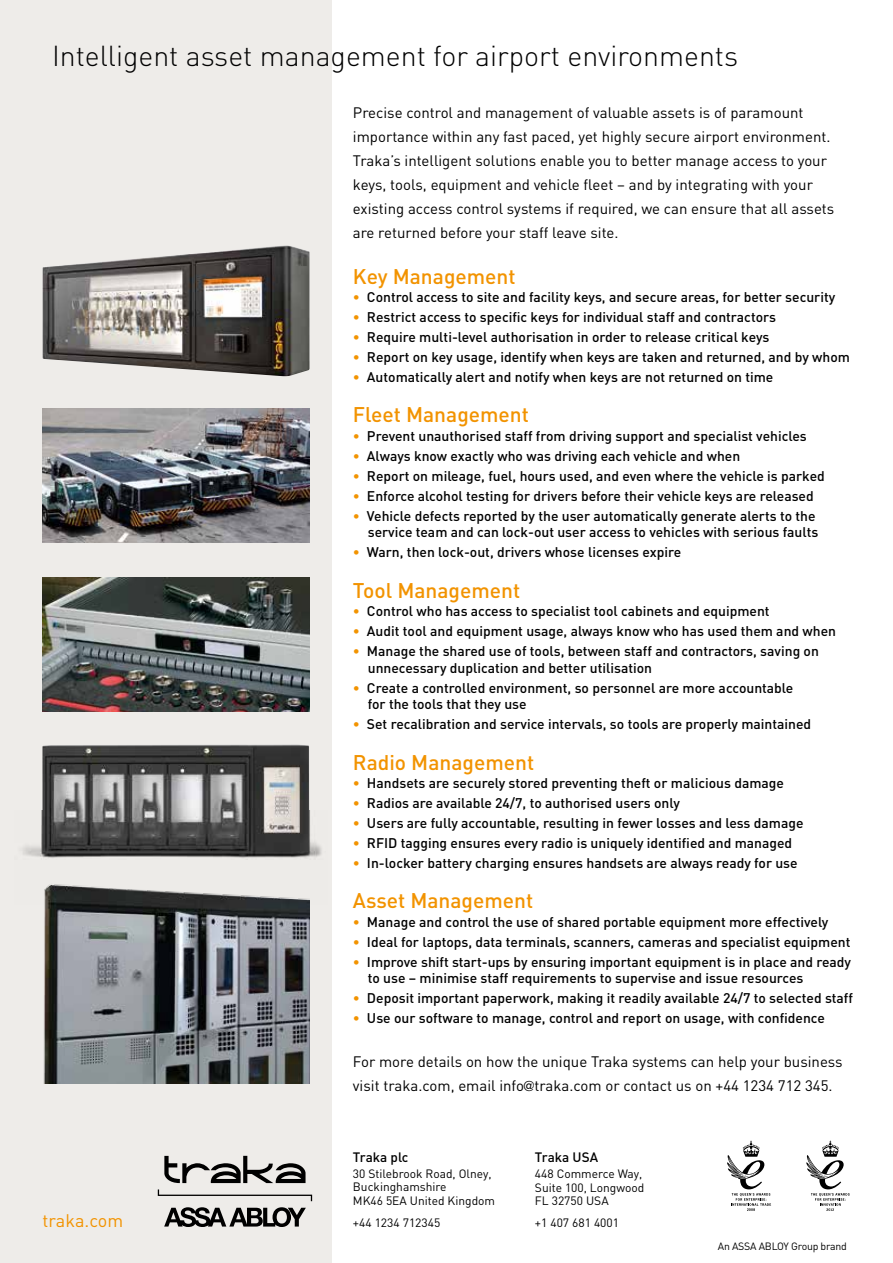
<style>
.page{position:relative;width:893px;height:1263px;background:#fff}
.page>*{position:absolute;margin:0;border:0;box-sizing:border-box;transform-origin:0 0}
.t1{font:300 28.5px "DIN";color:#000}
.t2{font:500 21px "DIN";color:#f29300}
.t3{font:18px "DIN";color:#f29300}
.t4{font:15px/24px "DIN";color:#000}
.t5{font:500 13.8px/16.6px "DIN";color:#000}
.t6{font:500 13.5px "DIN";color:#000}
.t7{font:12px/13.5px "DIN";color:#000}
.t8{font:10.5px "DIN";letter-spacing:-.02em;color:#000}
.s1{color:#f29300}
.s2{font-family:"Din 17"}
</style>
<div class="page">
<div style="left:0;top:0;width:332px;height:1263px;background:#eeece9"></div>
<img style="left:42px;top:246px;width:268px;height:130px">
<img style="left:43px;top:577px;width:266px;height:135px">
<img style="left:43px;top:408px;width:266px;height:135px">
<img style="left:22px;top:810px;width:300px;height:95px">
<img style="left:42px;top:744px;width:267px;height:112px">
<img style="left:41px;top:876px;width:268px;height:208px">
<svg style="left:727px;top:1141px;width:44px;height:70px"></svg>
<svg style="left:806px;top:1141px;width:44px;height:70px"></svg>
<svg style="left:164px;top:1207px;width:142px;height:20px"></svg>
<svg style="left:158px;top:1189px;width:154px;height:12px"></svg>
<svg style="left:164px;top:1156px;width:142px;height:27px"></svg>
<h1 class="t1" style="left:52px;top:39px;width:688px">Intelligent asset management for airport environments</h1>
<h3 class="t3" style="left:43px;top:1209px;width:82px">traka.com</h3>
<p class="t4" style="left:353px;top:100px;width:483px">Precise control and management of valuable assets is of paramount importance within any fast paced, yet highly secure airport environment.<br>Traka’s intelligent solutions enable you to better manage access to your keys, tools, equipment and vehicle fleet – and by integrating with your existing access control systems if required, we can ensure that all assets are returned before your staff leave site.</p>
<h2 class="t2" style="left:353px;top:263px;width:164px">Key Management</h2>
<p class="t5" style="left:353px;top:289px;width:484px"><span class="s1">•</span> Control access to site and facility keys, and secure areas, for better security</p>
<p class="t5" style="left:353px;top:308px;width:425px"><span class="s1">•</span> Restrict access to specific keys for individual staff and contractors</p>
<p class="t5" style="left:353px;top:328px;width:418px"><span class="s1">•</span> Require multi-level authorisation in order to release critical keys</p>
<p class="t5" style="left:353px;top:348px;width:499px"><span class="s1">•</span> Report on key usage, identify when keys are taken and returned, and by whom</p>
<p class="t5" style="left:353px;top:368px;width:422px"><span class="s1">•</span> Automatically alert and notify when keys are not returned on time</p>
<h2 class="t2" style="left:353px;top:401px;width:178px">Fleet Management</h2>
<p class="t5" style="left:353px;top:427px;width:455px"><span class="s1">•</span> Prevent unauthorised staff from driving support and specialist vehicles</p>
<p class="t5" style="left:353px;top:447px;width:389px"><span class="s1">•</span> Always know exactly who was driving each vehicle and when</p>
<p class="t5" style="left:353px;top:467px;width:473px"><span class="s1">•</span> Report on mileage, fuel, hours used, and even where the vehicle is parked</p>
<p class="t5" style="left:353px;top:487px;width:462px"><span class="s1">•</span> Enforce alcohol testing for drivers before their vehicle keys are released</p>
<p class="t5" style="left:353px;top:507px;width:467px;text-align:right"><span class="s1">•</span> Vehicle defects reported by the user automatically generate alerts to the service team and can lock-out user access to vehicles with serious faults</p>
<p class="t5" style="left:353px;top:543px;width:330px"><span class="s1">•</span> Warn, then lock-out, drivers whose licenses expire</p>
<h2 class="t2" style="left:353px;top:577px;width:169px">Tool Management</h2>
<p class="t5" style="left:353px;top:603px;width:418px"><span class="s1">•</span> Control who has access to specialist tool cabinets and equipment</p>
<p class="t5" style="left:353px;top:622px;width:485px"><span class="s1">•</span> Audit tool and equipment usage, always know who has used them and when</p>
<p class="t5" style="left:368px;top:642px;width:453px;text-indent:-15px"><span class="s1">•</span> Manage the shared use of tools, between staff and contractors, saving on unnecessary duplication and better utilisation</p>
<p class="t5" style="left:368px;top:679px;width:427px;text-indent:-15px"><span class="s1">•</span> Create a controlled environment, so personnel are more accountable for the tools that they use</p>
<p class="t5" style="left:353px;top:715px;width:460px"><span class="s1">•</span> Set recalibration and service intervals, so tools are properly maintained</p>
<h2 class="t2" style="left:353px;top:749px;width:183px">Radio Management</h2>
<p class="t5" style="left:353px;top:775px;width:432px"><span class="s1">•</span> Handsets are securely stored preventing theft or malicious damage</p>
<p class="t5" style="left:353px;top:794px;width:328px"><span class="s1">•</span> Radios are available 24/7, to authorised users only</p>
<p class="t5" style="left:353px;top:814px;width:452px"><span class="s1">•</span> Users are fully accountable, resulting in fewer losses and less damage</p>
<p class="t5" style="left:353px;top:834px;width:441px"><span class="s1">•</span> RFID tagging ensures every radio is uniquely identified and managed</p>
<p class="t5" style="left:353px;top:854px;width:446px"><span class="s1">•</span> In-locker battery charging ensures handsets are always ready for use</p>
<h2 class="t2" style="left:353px;top:887px;width:182px">Asset Management</h2>
<p class="t5" style="left:353px;top:913px;width:477px"><span class="s1">•</span> Manage and control the use of shared portable equipment more effectively</p>
<p class="t5" style="left:353px;top:933px;width:499px"><span class="s1">•</span> Ideal for laptops, data terminals, scanners, cameras and specialist equipment</p>
<p class="t5" style="left:368px;top:953px;width:485px;text-indent:-15px"><span class="s1">•</span> Improve shift start-ups by ensuring important equipment is in place and ready to use – minimise staff requirements to supervise and issue resources</p>
<p class="t5" style="left:353px;top:989px;width:501px"><span class="s1">•</span> Deposit important paperwork, making it readily available 24/7 to selected staff</p>
<p class="t5" style="left:353px;top:1009px;width:473px"><span class="s1">•</span> Use our software to manage, control and report on usage, with confidence</p>
<p class="t4" style="left:353px;top:1050px;width:491px">For more details on how the unique Traka systems can help your business visit traka.com, email info<span class="s2">@</span>traka.com or contact us on +44 1234 712 345.</p>
<p class="t6" style="left:353px;top:1148px;width:57px">Traka plc</p>
<p class="t7" style="left:353px;top:1166px;width:144px">30 Stilebrook Road, Olney,<br>Buckinghamshire<br>MK46 5EA United Kingdom</p>
<p class="t7" style="left:353px;top:1216px;width:89px">+44 1234 712345</p>
<p class="t6" style="left:535px;top:1149px;width:65px">Traka USA</p>
<p class="t7" style="left:535px;top:1167px;width:111px">448 Commerce Way,<br>Suite 100, Longwood<br>FL 32750 USA</p>
<p class="t7" style="left:535px;top:1216px;width:86px">+1 407 681 4001</p>
<p class="t8" style="left:718px;top:1240px;width:131px">An ASSA ABLOY Group brand</p>
</div>
